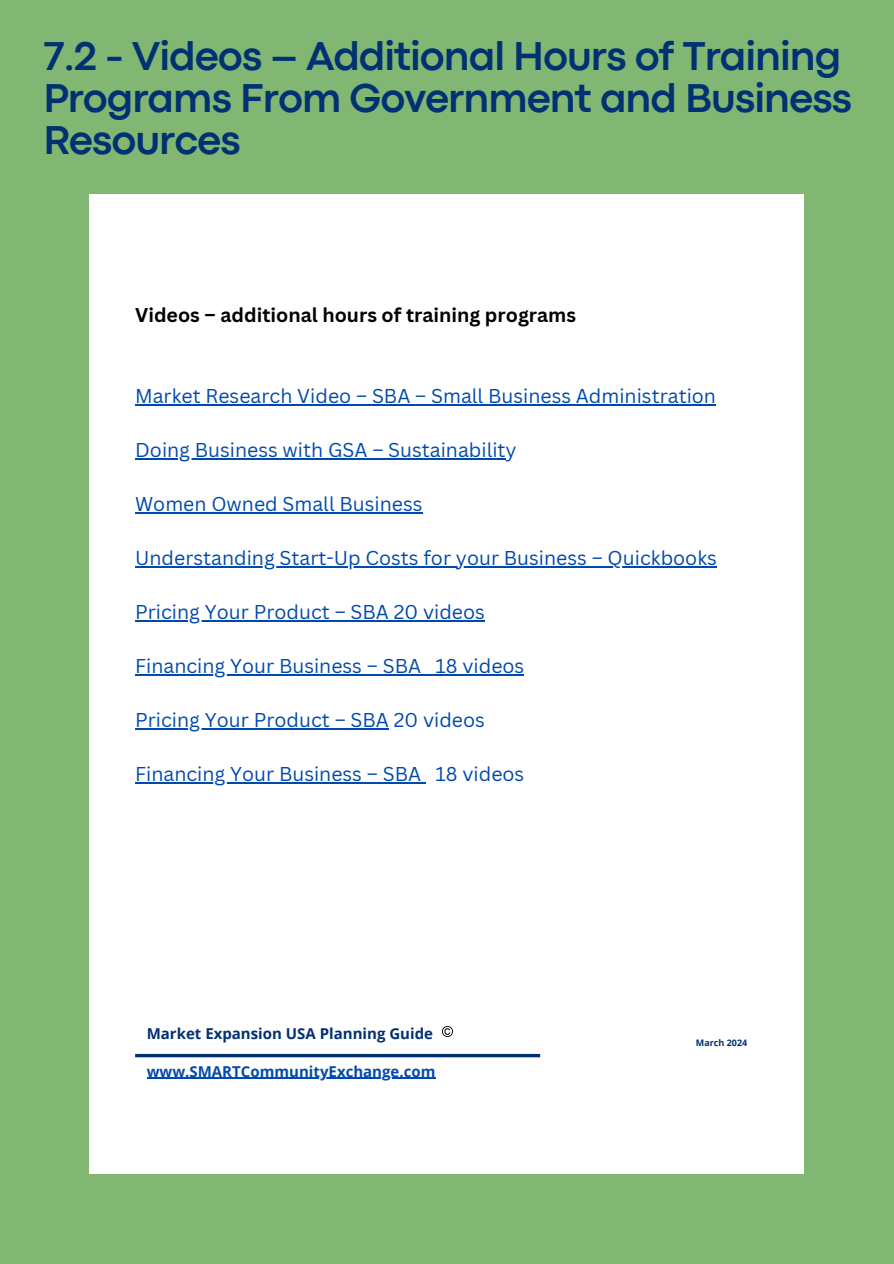
<style>
.page{position:relative;width:894px;height:1264px;background:#fff}
.page>*{position:absolute;margin:0;border:0;box-sizing:border-box;transform-origin:0 0}
.t1{font:700 42px/41.7px "Codec Pro";letter-spacing:-.025em;color:#003172}
.t2{font:19.5px "Canva Sans";color:#004aad}
.t3{font:700 19.5px "Canva Sans";color:#000}
.t4{font:700 15px "Open Sans";color:#003172}
.t5{font:700 15px "Open Sans";color:#004aad}
.t6{font:700 9px "Open Sans";color:#003172}
</style>
<div class="page">
<div style="left:0;top:0;width:893px;height:1263px;background:#81b673"></div>
<div style="left:90px;top:194px;width:714px;height:979px;background:#fff"></div>
<hr style="left:135px;top:404px;width:580px;height:1px;background:#004aad">
<hr style="left:135px;top:458px;width:370px;height:1px;background:#004aad">
<hr style="left:135px;top:512px;width:287px;height:1px;background:#004aad">
<hr style="left:135px;top:566px;width:581px;height:1px;background:#004aad">
<hr style="left:135px;top:620px;width:254px;height:1px;background:#004aad">
<hr style="left:389px;top:620px;width:96px;height:1px;background:#004aad">
<hr style="left:135px;top:674px;width:286px;height:1px;background:#004aad">
<svg style="left:421px;top:674px;width:14px;height:1px"></svg>
<hr style="left:435px;top:674px;width:89px;height:1px;background:#004aad">
<hr style="left:135px;top:728px;width:254px;height:1px;background:#004aad">
<hr style="left:135px;top:782px;width:286px;height:1px;background:#004aad">
<svg style="left:135px;top:1053px;width:405px;height:4px;background:#3b6192"></svg>
<svg style="left:442px;top:1026px;width:10px;height:10px"></svg>
<hr style="left:147px;top:1077px;width:288px;height:1px;background:#004aad">
<p class="t1" style="left:43px;top:39px;width:810px">7.2 - Videos – Additional Hours of Training<br>Programs From Government and Business<br>Resources</p>
<h2 class="t3" style="left:135px;top:301px;width:442px">Videos – additional hours of training programs</h2>
<h3 class="t2" style="left:135px;top:382px;width:582px">Market Research Video – SBA – Small Business Administration</h3>
<h3 class="t2" style="left:135px;top:436px;width:383px">Doing Business with GSA – Sustainability</h3>
<h3 class="t2" style="left:135px;top:490px;width:289px">Women Owned Small Business</h3>
<h3 class="t2" style="left:135px;top:544px;width:583px">Understanding Start-Up Costs for your Business – Quickbooks</h3>
<h3 class="t2" style="left:135px;top:598px;width:351px">Pricing Your Product – SBA 20 videos</h3>
<h3 class="t2" style="left:135px;top:652px;width:390px">Financing Your Business – SBA 18 videos</h3>
<h3 class="t2" style="left:135px;top:706px;width:351px">Pricing Your Product – SBA 20 videos</h3>
<h3 class="t2" style="left:135px;top:760px;width:390px">Financing Your Business – SBA 18 videos</h3>
<p class="t4" style="left:147px;top:1023px;width:288px">Market Expansion USA Planning Guide</p>
<p class="t5" style="left:147px;top:1060px;width:290px">www.SMARTCommunityExchange.com</p>
<h4 class="t6" style="left:695px;top:1036px;width:53px">March 2024</h4>
</div>
